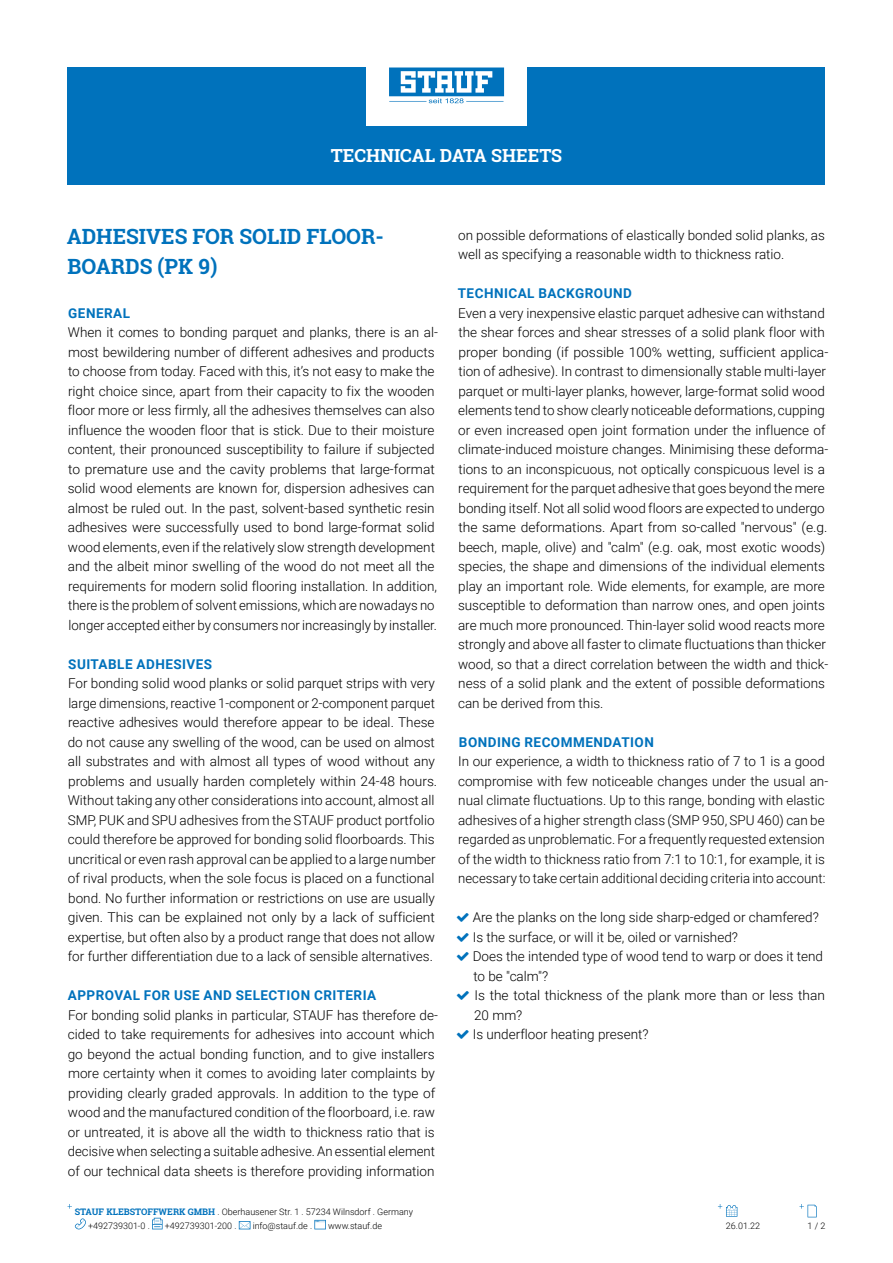
<style>
.page{position:relative;width:893px;height:1263px;background:#fff}
.page>*{position:absolute;margin:0;border:0;box-sizing:border-box;transform-origin:0 0}
.t1{font:700 21px/30px "Roboto Slab";color:#0072bc}
.t2{font:700 18px "Roboto Slab";color:#fff}
.t3{font:300 13.5px/19.5px "Roboto";color:#000}
.t4{font:700 13.5px "Roboto";letter-spacing:.035em;color:#0072bc}
.t5{font:300 9px/13.5px "Roboto";color:#000}
.s1{font-family:"Roboto Slab";font-weight:700;color:#0072bc}
</style>
<div class="page">
<div style="left:67px;top:67px;width:758px;height:118px;background:#0072bc"></div>
<div style="left:366px;top:23px;width:160px;height:103px;background:#fff"></div>
<svg style="left:389px;top:68px;width:115px;height:35px"></svg>
<svg style="left:75px;top:1218px;width:11px;height:11px"></svg>
<svg style="left:152px;top:1218px;width:11px;height:11px"></svg>
<svg style="left:239px;top:1221px;width:11px;height:8px"></svg>
<svg style="left:314px;top:1220px;width:12px;height:9px"></svg>
<svg style="left:718px;top:1204px;width:19px;height:13px"></svg>
<svg style="left:799px;top:1204px;width:18px;height:13px"></svg>
<h2 class="t2" style="left:331px;top:143px;width:233px">TECHNICAL DATA SHEETS</h2>
<h1 class="t1" style="left:67px;top:221px;width:319px">ADHESIVES FOR SOLID FLOOR-<br>BOARDS (PK 9)</h1>
<p class="t4" style="left:68px;top:303px;width:63px">GENERAL</p>
<p class="t3" style="left:68px;top:322px;width:372px">When it comes to bonding parquet and planks, there is an al&shy;most bewildering number of different adhesives and products to choose from today. Faced with this, it’s not easy to make the right choice since, apart from their capacity to fix the wooden floor more or less firmly, all the adhesives themselves can also influence the wooden floor that is stick. Due to their moisture content, their pronounced susceptibility to failure if subjected to premature use and the cavity problems that large-format solid wood elements are known for, dispersion adhesives can almost be ruled out. In the past, solvent-based synthetic resin adhesives were successfully used to bond large-format solid wood elements, even if the relatively slow strength development and the albeit minor swelling of the wood do not meet all the requirements for modern solid flooring installation. In addition, there is the problem of solvent emissions, which are nowadays no longer accepted either by consumers nor increasingly by installer.</p>
<p class="t4" style="left:68px;top:654px;width:146px">SUITABLE ADHESIVES</p>
<p class="t3" style="left:68px;top:673px;width:371px">For bonding solid wood planks or solid parquet strips with very large dimensions, reactive 1-component or 2-component parquet reactive adhesives would therefore appear to be ideal. These do not cause any swelling of the wood, can be used on almost all substrates and with almost all types of wood without any problems and usually harden completely within 24-48 hours.<br>Without taking any other considerations into account, almost all SMP, PUK and SPU adhesives from the STAUF product portfolio could therefore be approved for bonding solid floorboards. This uncritical or even rash approval can be applied to a large number of rival products, when the sole focus is placed on a functional bond. No further information or restrictions on use are usually given. This can be explained not only by a lack of sufficient expertise, but often also by a product range that does not allow for further differentiation due to a lack of sensible alternatives.</p>
<p class="t4" style="left:68px;top:986px;width:310px">APPROVAL FOR USE AND SELECTION CRITERIA</p>
<p class="t3" style="left:68px;top:1005px;width:372px">For bonding solid planks in particular, STAUF has therefore de&shy;cided to take requirements for adhesives into account which go beyond the actual bonding function, and to give installers more certainty when it comes to avoiding later complaints by providing clearly graded approvals. In addition to the type of wood and the manufactured condition of the floorboard, i.e. raw or untreated, it is above all the width to thickness ratio that is decisive when selecting a suitable adhesive. An essential element of our technical data sheets is therefore providing information</p>
<p class="t3" style="left:458px;top:225px;width:368px">on possible deformations of elastically bonded solid planks, as well as specifying a reasonable width to thickness ratio.</p>
<p class="t4" style="left:458px;top:284px;width:175px">TECHNICAL BACKGROUND</p>
<p class="t3" style="left:458px;top:303px;width:372px">Even a very inexpensive elastic parquet adhesive can withstand the shear forces and shear stresses of a solid plank floor with proper bonding (if possible 100% wetting, sufficient applica&shy;tion of adhesive). In contrast to dimensionally stable multi-layer parquet or multi-layer planks, however, large-format solid wood elements tend to show clearly noticeable deformations, cupping or even increased open joint formation under the influence of climate-induced moisture changes. Minimising these deforma&shy;tions to an inconspicuous, not optically conspicuous level is a requirement for the parquet adhesive that goes beyond the mere bonding itself. Not all solid wood floors are expected to undergo the same deformations. Apart from so-called "nervous" (e.g. beech, maple, olive) and "calm" (e.g. oak, most exotic woods) species, the shape and dimensions of the individual elements play an important role. Wide elements, for example, are more susceptible to deformation than narrow ones, and open joints are much more pronounced. Thin-layer solid wood reacts more strongly and above all faster to climate fluctuations than thicker wood, so that a direct correlation between the width and thick&shy;ness of a solid plank and the extent of possible deformations can be derived from this.</p>
<p class="t4" style="left:459px;top:732px;width:196px">BONDING RECOMMENDATION</p>
<p class="t3" style="left:458px;top:751px;width:372px">In our experience, a width to thickness ratio of 7 to 1 is a good compromise with few noticeable changes under the usual an&shy;nual climate fluctuations. Up to this range, bonding with elastic adhesives of a higher strength class (SMP 950, SPU 460) can be regarded as unproblematic. For a frequently requested extension of the width to thickness ratio from 7:1 to 10:1, for example, it is necessary to take certain additional deciding criteria into account:</p>
<p class="t3" style="left:473px;top:907px;width:354px">Are the planks on the long side sharp-edged or chamfered?<br>Is the surface, or will it be, oiled or varnished?<br>Does the intended type of wood tend to warp or does it tend to be "calm"?<br>Is the total thickness of the plank more than or less than 20 mm?<br>Is underfloor heating present?</p>
<p class="t5" style="left:88px;top:1205px;width:327px;text-indent:-13px"><span class="s1">STAUF KLEBSTOFFWERK GMBH</span> . Oberhausener Str. 1 . 57234 Wilnsdorf . Germany +492739301-0 .</p>
<p class="t5" style="left:165px;top:1218px;width:73px">+492739301-200 .</p>
<p class="t5" style="left:253px;top:1218px;width:61px">info@stauf.de .</p>
<p class="t5" style="left:328px;top:1218px;width:55px">www.stauf.de</p>
<p class="t5" style="left:726px;top:1218px;width:36px">26.01.22</p>
<p class="t5" style="left:807px;top:1218px;width:19px">1 / 2</p>
</div>
